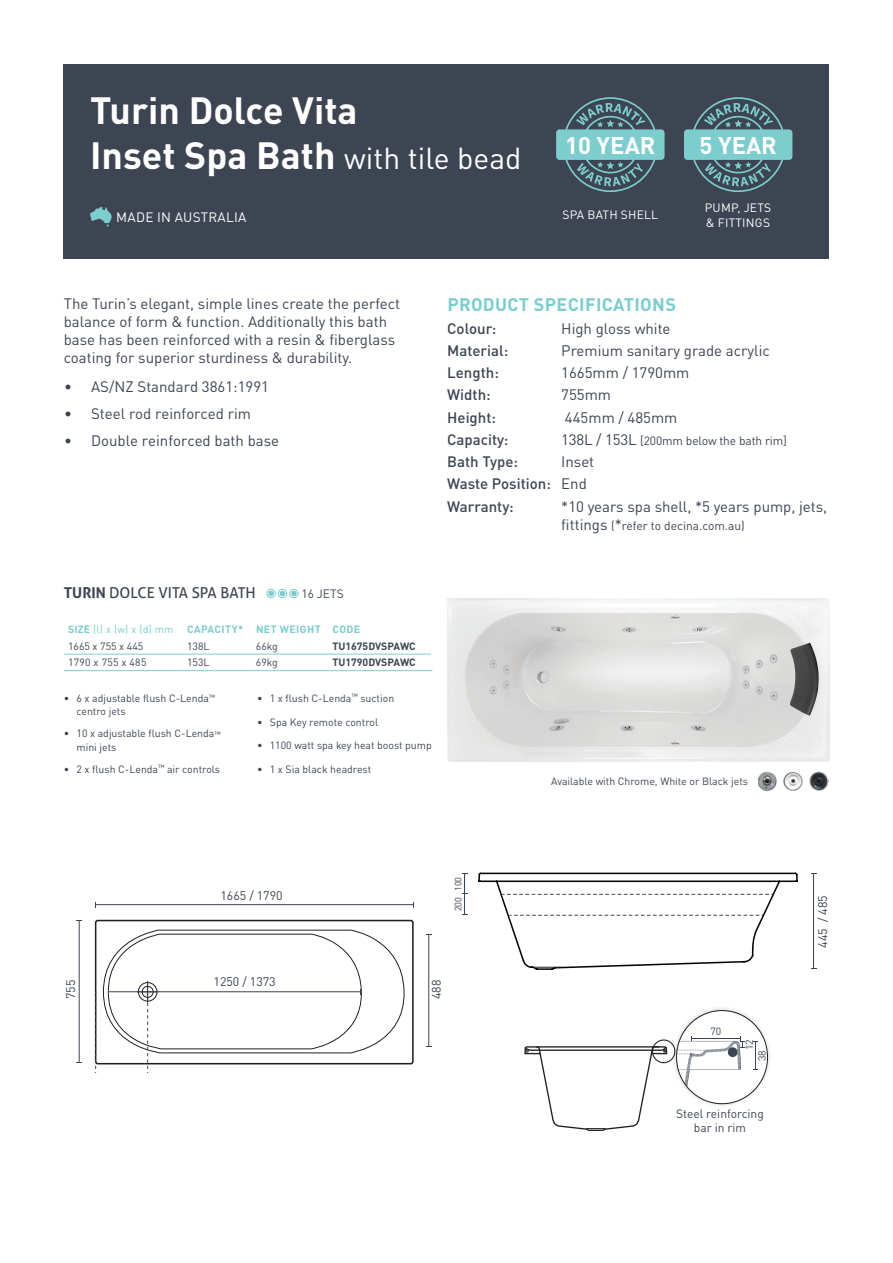
<style>
.page{position:relative;width:893px;height:1263px;background:#fff}
.page>*{position:absolute;margin:0;border:0;box-sizing:border-box;transform-origin:0 0}
.t1{font:700 37.5px/45px "DIN Pro";color:#fff}
.t2{font:700 23.85px "DIN Pro";color:#fff}
.t3{font:700 18px "DIN Pro";letter-spacing:.02em;color:#7bcdce}
.Body_10pt{font:15px/18px "DIN Pro";color:#3d4452}
.t4{font:500 15px "DIN Pro";color:#3d4452}
.Sub_head{font:15px "Aller";color:#3d4452}
.t5{font:13.5px "DIN Pro";letter-spacing:.02em;color:#fff}
.t6{font:12.3px "DIN Pro";color:#3d4452}
.Sub_head-2{font:12px/14.4px "DIN Pro";color:#3d4452;text-align:center}
.t7{font:12px/14.4px "DIN Pro";letter-spacing:.02em;color:#fff}
.Body{font:10.5px/13.5px "DIN Pro";color:#3d4452}
.Specs_Heading{font:10.5px "DIN Pro";color:#3d4452}
.Specs_Heading-2{font:700 10.5px "DIN Pro";color:#3d4452}
.Body-2{font:700 10.5px "DIN Pro";letter-spacing:.04em;color:#7bcdce}
.Body-3{font:10.5px "DIN Pro";color:#7bcdce}
.Body-4{font:10.5px "DIN Pro";letter-spacing:.02em;color:#3d4452}
.t8{font:9.3px "DIN Pro";color:#3d4452}
.s1{font-weight:400;font-size:30px}
.s2{font-size:15px}
.s3{font-weight:400}
.s4{font-weight:700}
.s5{font-size:7.5px}
</style>
<div class="page">
<div style="left:64px;top:64px;width:765px;height:194px;background:#3d4452"></div>
<svg style="left:684px;top:97px;width:108px;height:95px"></svg>
<svg style="left:556px;top:97px;width:109px;height:95px"></svg>
<svg style="left:90px;top:207px;width:22px;height:20px"></svg>
<svg style="left:269px;top:591px;width:5px;height:5px"></svg>
<div style="left:267px;top:589px;width:9px;height:9px;border:1px solid #7bcdce;border-radius:50%"></div>
<svg style="left:280px;top:591px;width:5px;height:5px"></svg>
<div style="left:278px;top:589px;width:9px;height:9px;border:1px solid #7bcdce;border-radius:50%"></div>
<svg style="left:291px;top:591px;width:5px;height:5px"></svg>
<div style="left:289px;top:589px;width:9px;height:9px;border:1px solid #7bcdce;border-radius:50%"></div>
<img style="left:447px;top:598px;width:383px;height:164px">
<hr style="left:64px;top:654px;width:119px;height:1px;background:#7bcdce">
<hr style="left:183px;top:654px;width:69px;height:1px;background:#7bcdce">
<hr style="left:252px;top:654px;width:76px;height:1px;background:#7bcdce">
<hr style="left:328px;top:654px;width:103px;height:1px;background:#7bcdce">
<hr style="left:64px;top:670px;width:119px;height:1px;background:#7bcdce">
<hr style="left:183px;top:670px;width:69px;height:1px;background:#7bcdce">
<hr style="left:252px;top:670px;width:76px;height:1px;background:#7bcdce">
<hr style="left:328px;top:670px;width:104px;height:1px;background:#7bcdce">
<img style="left:758px;top:771px;width:71px;height:20px">
<div style="left:95px;top:920px;width:319px;height:144px;border:2px solid #231f20;border-radius:2px"></div>
<hr style="left:95px;top:904px;width:318px;height:1px;background:#3d4452">
<hr style="left:79px;top:921px;width:1px;height:141px;background:#3d4452">
<hr style="left:428px;top:934px;width:1px;height:112px;background:#3d4452">
<svg style="left:103px;top:929px;width:303px;height:140px"></svg>
<svg style="left:95px;top:992px;width:1px;height:77px"></svg>
<hr style="left:813px;top:874px;width:1px;height:95px;background:#3d4452">
<hr style="left:464px;top:873px;width:1px;height:42px;background:#3d4452">
<svg style="left:462px;top:873px;width:5px;height:21px"></svg>
<svg style="left:478px;top:872px;width:320px;height:98px"></svg>
<svg style="left:524px;top:1046px;width:143px;height:85px"></svg>
<div style="left:651px;top:1039px;width:25px;height:24px;background:#231f20;opacity:.2"></div>
<div style="left:652px;top:1040px;width:23px;height:23px;border:1px solid #231f20;border-radius:50%"></div>
<div style="left:671px;top:1005px;width:101px;height:104px;background:#231f20;opacity:.2"></div>
<div style="left:676px;top:1010px;width:91px;height:94px;background:#fff;border-radius:50%"></div>
<svg style="left:754px;top:1041px;width:4px;height:29px"></svg>
<svg style="left:676px;top:1036px;width:69px;height:57px"></svg>
<p class="t1" style="left:90px;top:84px;width:433px">Turin Dolce Vita<br>Inset Spa Bath <span class="s1">with tile bead</span></p>
<p class="t2" style="left:202px;top:125px;width:79px">5 YEAR</p>
<p class="t2" style="left:377px;top:125px;width:79px">7 YEAR</p>
<p class="t2" style="left:565px;top:125px;width:92px">10 YEAR</p>
<p class="t2" style="left:700px;top:125px;width:79px">5 YEAR</p>
<p class="t5" style="left:116px;top:207px;width:132px">MADE IN AUSTRALIA</p>
<p class="t7" style="left:562px;top:207px;width:97px">SPA BATH SHELL</p>
<p class="t7" style="left:705px;top:200px;width:68px">PUMP, JETS &amp; FITTINGS</p>
<p class="Body_10pt" style="left:64px;top:293px;width:338px">The Turin’s elegant, simple lines create the perfect balance of form &amp; function. Additionally this bath base has been reinforced with a resin &amp; fiberglass coating for superior sturdiness &amp; durability.</p>
<p class="Body_10pt" style="left:64px;top:376px;width:206px">• AS/NZ Standard 3861:1991</p>
<p class="Body_10pt" style="left:64px;top:404px;width:188px">• Steel rod reinforced rim</p>
<p class="Body_10pt" style="left:64px;top:430px;width:217px">• Double reinforced bath base</p>
<p class="t3" style="left:447px;top:290px;width:230px">PRODUCT SPECIFICATIONS</p>
<p class="t4" style="left:447px;top:316px;width:51px">Colour:</p>
<p class="Body_10pt" style="left:561px;top:318px;width:111px">High gloss white</p>
<p class="t4" style="left:447px;top:338px;width:62px">Material:</p>
<p class="Body_10pt" style="left:561px;top:340px;width:210px">Premium sanitary grade acrylic</p>
<p class="t4" style="left:447px;top:361px;width:53px">Length:</p>
<p class="Body_10pt" style="left:561px;top:362px;width:130px">1665mm / 1790mm</p>
<p class="t4" style="left:447px;top:383px;width:45px">Width:</p>
<p class="Body_10pt" style="left:561px;top:385px;width:51px">755mm</p>
<p class="t4" style="left:447px;top:405px;width:50px">Height:</p>
<p class="Body_10pt" style="left:565px;top:407px;width:114px">445mm / 485mm</p>
<p class="t4" style="left:447px;top:427px;width:63px">Capacity:</p>
<p class="Sub_head-2" style="left:561px;top:432px;width:227px"><span class="s2">138L / 153L</span> [200mm below the bath rim]</p>
<p class="t4" style="left:447px;top:450px;width:72px">Bath Type:</p>
<p class="Body_10pt" style="left:561px;top:451px;width:35px">Inset</p>
<p class="t4" style="left:447px;top:472px;width:141px">Waste Position: <span class="s3">End</span></p>
<p class="t4" style="left:447px;top:494px;width:68px">Warranty:</p>
<p class="Body_10pt" style="left:561px;top:496px;width:267px">*10 years spa shell, *5 years pump, jets,</p>
<p class="Sub_head-2" style="left:561px;top:517px;width:185px"><span class="s2">fittings</span> (<span class="s2">*</span>refer to decina.com.au)</p>
<p class="Sub_head" style="left:64px;top:584px;width:194px"><span class="s4">TURIN</span> DOLCE VITA SPA BATH</p>
<p class="Sub_head-2" style="left:301px;top:585px;width:44px">16 JETS</p>
<p class="Body-3" style="left:68px;top:621px;width:107px"><span class="s4">SIZE</span> (l) x (w) x (d) mm</p>
<p class="Body-2" style="left:187px;top:621px;width:58px">CAPACITY*</p>
<p class="Body-2" style="left:256px;top:621px;width:66px">NET WEIGHT</p>
<p class="Body-2" style="left:333px;top:621px;width:29px">CODE</p>
<p class="Specs_Heading" style="left:68px;top:638px;width:77px">1665 x 755 x 445</p>
<p class="Specs_Heading" style="left:187px;top:638px;width:24px">138L</p>
<p class="Specs_Heading" style="left:256px;top:638px;width:23px">66kg</p>
<p class="Specs_Heading-2" style="left:333px;top:637px;width:85px">TU1675DVSPAWC</p>
<p class="Body-4" style="left:68px;top:654px;width:80px">1790 x 755 x 485</p>
<p class="Specs_Heading" style="left:187px;top:654px;width:24px">153L</p>
<p class="Specs_Heading" style="left:256px;top:654px;width:23px">69kg</p>
<p class="Specs_Heading-2" style="left:333px;top:654px;width:85px">TU1790DVSPAWC</p>
<p class="Body" style="left:77px;top:690px;width:140px;text-indent:-13px">• 6 x adjustable flush C-Lenda<span class="s5">™ </span>centro jets</p>
<p class="Body" style="left:77px;top:726px;width:146px;text-indent:-13px">• 10 x adjustable flush C-Lenda<span class="s5">™ </span>mini jets</p>
<p class="Body" style="left:64px;top:761px;width:158px">• 2 x flush C-Lenda<sup>™</sup> air controls</p>
<p class="Body" style="left:257px;top:690px;width:139px">• 1 x flush C-Lenda<sup>™</sup> suction</p>
<p class="Body" style="left:257px;top:714px;width:122px">• Spa Key remote control</p>
<p class="Body" style="left:257px;top:738px;width:176px">• 1100 watt spa key heat boost pump</p>
<p class="Body" style="left:257px;top:761px;width:116px">• 1 x Sia black headrest</p>
<p class="Body" style="left:551px;top:773px;width:198px">Available with Chrome, White or Black jets</p>
<p class="t6" style="left:220px;top:886px;width:64px">1665 / 1790</p>
<p class="t8" style="left:451px;top:891px;width:16px;rotate:-90deg">100</p>
<p class="t8" style="left:451px;top:911px;width:16px;rotate:-90deg">200</p>
<p class="t6" style="left:813px;top:948px;width:54px;rotate:-90deg">445 / 485</p>
<p class="t6" style="left:214px;top:972px;width:64px">1250 / 1373</p>
<p class="t6" style="left:61px;top:999px;width:21px;rotate:-90deg">755</p>
<p class="t6" style="left:427px;top:999px;width:21px;rotate:-90deg">488</p>
<p class="Body" style="left:710px;top:1023px;width:12px">70</p>
<p class="Body" style="left:741px;top:1050px;width:12px;rotate:-90deg">12</p>
<p class="Body" style="left:754px;top:1061px;width:12px;rotate:-90deg">38</p>
<p class="Sub_head-2" style="left:676px;top:1105px;width:89px">Steel reinforcing bar in rim</p>
</div>
